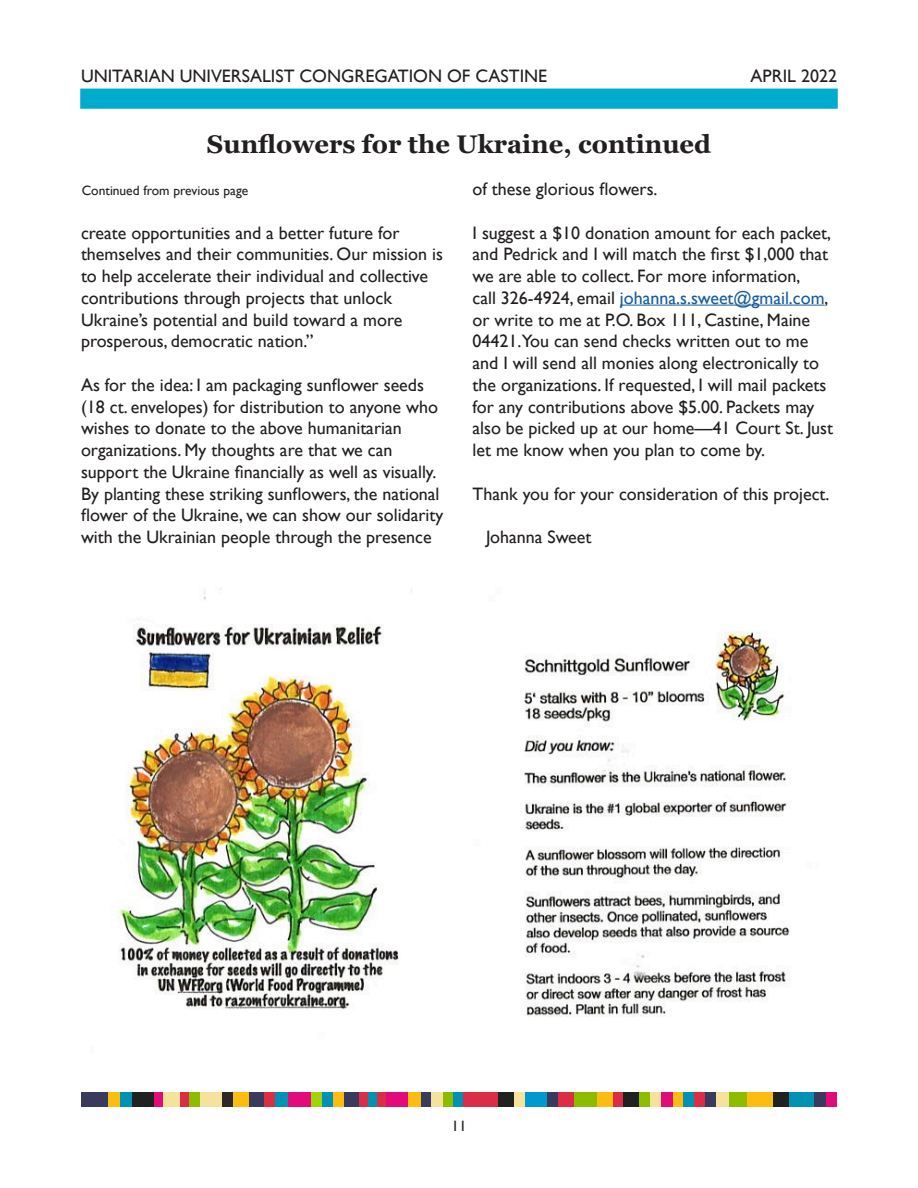
<style>
.page{position:relative;width:918px;height:1188px;background:#fff}
.page>*{position:absolute;margin:0;border:0;box-sizing:border-box;transform-origin:0 0}
.Column_title{font:700 25.5px "Georgia";color:#231f20}
.Body_Text{font:18px/21.8px "Gill Sans";color:#231f20}
.t1{font:15px "Gill Sans";color:#231f20}
.t2{font:13.5px "Gill Sans";color:#231f20}
.s1{color:#175d9e}
</style>
<div class="page">
<div style="left:80px;top:89px;width:758px;height:20px;background:#00accd;border:2px solid #00accd"></div>
<div style="left:826px;top:1092px;width:11px;height:15px;background:#e30a7c"></div>
<div style="left:694px;top:1092px;width:11px;height:15px;background:#dc2d47"></div>
<div style="left:683px;top:1092px;width:11px;height:15px;background:#0092b3"></div>
<div style="left:672px;top:1092px;width:11px;height:15px;background:#fdbd10"></div>
<div style="left:661px;top:1092px;width:11px;height:15px;background:#e30a7c"></div>
<div style="left:333px;top:1092px;width:11px;height:15px;background:#fdbd10"></div>
<div style="left:322px;top:1092px;width:11px;height:15px;background:#0092b3"></div>
<div style="left:311px;top:1092px;width:11px;height:15px;background:#a2d40a"></div>
<div style="left:189px;top:1092px;width:11px;height:15px;background:#8dbb00"></div>
<div style="left:650px;top:1092px;width:11px;height:15px;background:#f5e39b"></div>
<div style="left:453px;top:1092px;width:11px;height:15px;background:#0092b3"></div>
<div style="left:443px;top:1092px;width:10px;height:15px;background:#8dbb00"></div>
<div style="left:431px;top:1092px;width:12px;height:15px;background:#f5e39b"></div>
<div style="left:421px;top:1092px;width:10px;height:15px;background:#3a3a5f"></div>
<div style="left:408px;top:1092px;width:13px;height:15px;background:#fdbd10"></div>
<div style="left:275px;top:1092px;width:13px;height:15px;background:#0092b3"></div>
<div style="left:639px;top:1092px;width:11px;height:15px;background:#8dbb00"></div>
<div style="left:814px;top:1092px;width:12px;height:15px;background:#3a3a5f"></div>
<div style="left:705px;top:1092px;width:11px;height:15px;background:#3a3a5f"></div>
<div style="left:514px;top:1092px;width:11px;height:15px;background:#f5e39b"></div>
<div style="left:612px;top:1092px;width:11px;height:15px;background:#dc2d47"></div>
<div style="left:789px;top:1092px;width:25px;height:15px;background:#0092b3"></div>
<div style="left:747px;top:1092px;width:26px;height:15px;background:#fdbd10"></div>
<div style="left:773px;top:1092px;width:16px;height:15px;background:#202222"></div>
<div style="left:623px;top:1092px;width:16px;height:15px;background:#202222"></div>
<div style="left:729px;top:1092px;width:18px;height:15px;background:#8dbb00"></div>
<div style="left:597px;top:1092px;width:15px;height:15px;background:#fdbd10"></div>
<div style="left:344px;top:1092px;width:15px;height:15px;background:#3a3a5f"></div>
<div style="left:498px;top:1092px;width:16px;height:15px;background:#202222"></div>
<div style="left:464px;top:1092px;width:34px;height:15px;background:#dc2d47"></div>
<div style="left:288px;top:1092px;width:23px;height:15px;background:#e30a7c"></div>
<div style="left:132px;top:1092px;width:23px;height:15px;background:#202222"></div>
<div style="left:574px;top:1092px;width:23px;height:15px;background:#8dbb00"></div>
<div style="left:716px;top:1092px;width:13px;height:15px;background:#f5e39b"></div>
<div style="left:547px;top:1092px;width:12px;height:15px;background:#3a3a5f"></div>
<div style="left:525px;top:1092px;width:22px;height:15px;background:#0098ce"></div>
<div style="left:559px;top:1092px;width:15px;height:15px;background:#dc2d47"></div>
<div style="left:221px;top:1092px;width:12px;height:15px;background:#2e2926"></div>
<div style="left:200px;top:1092px;width:21px;height:15px;background:#f5e39b"></div>
<div style="left:120px;top:1092px;width:12px;height:15px;background:#0092b3"></div>
<div style="left:107px;top:1092px;width:13px;height:15px;background:#fdbd10"></div>
<div style="left:233px;top:1092px;width:16px;height:15px;background:#fdbd10"></div>
<div style="left:386px;top:1092px;width:22px;height:15px;background:#e30a7c"></div>
<div style="left:81px;top:1092px;width:26px;height:15px;background:#3a3a5f"></div>
<div style="left:368px;top:1092px;width:10px;height:15px;background:#0092b3"></div>
<div style="left:378px;top:1092px;width:8px;height:15px;background:#dc2d47"></div>
<div style="left:359px;top:1092px;width:9px;height:15px;background:#dc2d47"></div>
<div style="left:163px;top:1092px;width:17px;height:15px;background:#f5e39b"></div>
<div style="left:180px;top:1092px;width:9px;height:15px;background:#dc2d47"></div>
<div style="left:155px;top:1092px;width:8px;height:15px;background:#e30a7c"></div>
<div style="left:264px;top:1092px;width:11px;height:15px;background:#dc2d47"></div>
<div style="left:249px;top:1092px;width:15px;height:15px;background:#3a3a5f"></div>
<img style="left:118px;top:588px;width:672px;height:429px">
<hr style="left:620px;top:305px;width:205px;height:1px;background:#175d9e">
<p class="Body_Text" style="left:81px;top:65px;width:468px">UNITARIAN UNIVERSALIST CONGREGATION OF CASTINE</p>
<p class="Body_Text" style="left:751px;top:65px;width:88px">APRIL 2022</p>
<p class="Column_title" style="left:207px;top:128px;width:506px">Sunflowers for the Ukraine, continued</p>
<p class="t2" style="left:82px;top:183px;width:168px">Continued from previous page</p>
<p class="Body_Text" style="left:472px;top:178px;width:187px">of these glorious flowers.</p>
<p class="Body_Text" style="left:472px;top:222px;width:362px">I suggest a $10 donation amount for each packet, and Pedrick and I will match the first $1,000 that we are able to collect. For more information,<br>call 326-4924, email <span class="s1">johanna.s.sweet@gmail.com</span>, or write to me at P.O. Box 111, Castine, Maine 04421.You can send checks written out to me and I will send all monies along electronically to the organizations. If requested, I will mail packets for any contributions above $5.00. Packets may also be picked up at our home—41 Court St. Just let me know when you plan to come by.</p>
<p class="Body_Text" style="left:472px;top:483px;width:359px">Thank you for your consideration of this project.</p>
<p class="Body_Text" style="left:486px;top:526px;width:107px">Johanna Sweet</p>
<p class="Body_Text" style="left:81px;top:222px;width:363px">create opportunities and a better future for themselves and their communities. Our mission is to help accelerate their individual and collective contributions through projects that unlock Ukraine’s potential and build toward a more prosperous, democratic nation.”</p>
<p class="Body_Text" style="left:81px;top:374px;width:364px">As for the idea: I am packaging sunflower seeds (18 ct. envelopes) for distribution to anyone who wishes to donate to the above humanitarian organizations. My thoughts are that we can support the Ukraine financially as well as visually.<br>By planting these striking sunflowers, the national flower of the Ukraine, we can show our solidarity with the Ukrainian people through the presence</p>
<p class="t1" style="left:452px;top:1117px;width:16px">11</p>
</div>
